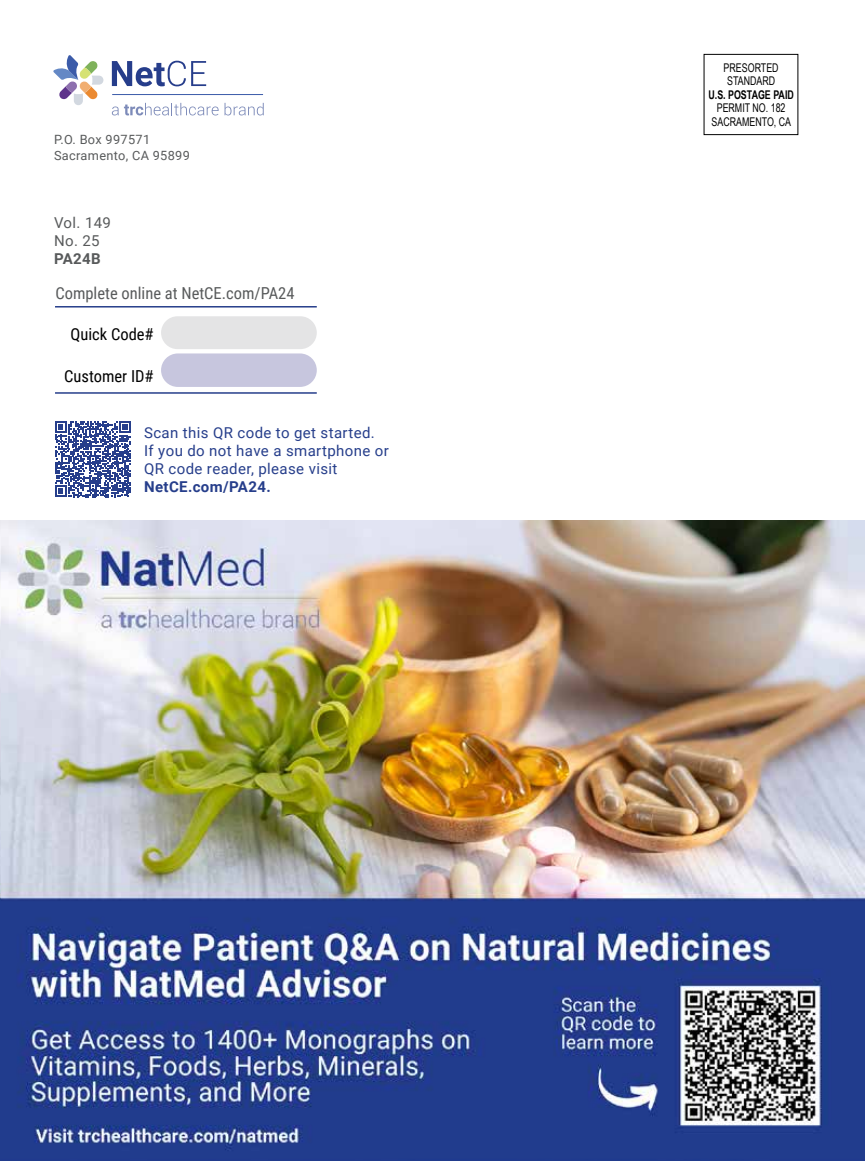
<style>
.page{position:relative;width:866px;height:1161px;background:#fff}
.page>*{position:absolute;margin:0;border:0;box-sizing:border-box;transform-origin:0 0}
.t1{font:16.5px "Roboto Condensed";color:#585a5b}
.t2{font:16.5px "Roboto Condensed";color:#000}
.t3{font:15px/18px "Roboto";letter-spacing:.025em;color:#263e8b}
.t4{font:700 15px "Roboto";letter-spacing:.025em;color:#263e8b}
.t5{font:15px/18px "Roboto";letter-spacing:.025em;color:#585a5b}
.t6{font:700 15px "Roboto";letter-spacing:.025em;color:#585a5b}
.t7{font:12.75px/15.3px "Roboto";letter-spacing:.025em;color:#585a5b}
.t8{font:12px/13.5px "Arial Narrow";color:#000;scale:.9 1}
.t9{font:700 12px "Arial Narrow";color:#000;scale:.9 1}
</style>
<div class="page">
<div style="left:703px;top:54px;width:94px;height:81px;border:1px solid #000"></div>
<div style="left:161px;top:316px;width:155px;height:33px;background:#e4e4e5;border-radius:16px"></div>
<div style="left:161px;top:353px;width:155px;height:34px;background:#c7c6de;border-radius:17px"></div>
<hr style="left:55px;top:306px;width:261px;height:2px;background:#263e8b">
<hr style="left:55px;top:392px;width:261px;height:2px;background:#263e8b">
<svg style="left:55px;top:421px;width:76px;height:76px"></svg>
<svg style="left:112px;top:103px;width:106px;height:12px"></svg>
<svg style="left:224px;top:103px;width:39px;height:12px"></svg>
<hr style="left:112px;top:94px;width:151px;height:1px;background:#3b5ba9">
<svg style="left:112px;top:61px;width:94px;height:25px"></svg>
<svg style="left:53px;top:55px;width:50px;height:50px"></svg>
<img style="left:0;top:520px;width:864px;height:640px">
<hr style="left:0;top:1160px;width:864px;height:1px;background:#213b8c">
<p class="t7" style="left:54px;top:132px;width:137px">P.O. Box 997571<br>Sacramento, CA 95899</p>
<p class="t5" style="left:54px;top:213px;width:58px">Vol. 149<br>No. 25</p>
<p class="t6" style="left:54px;top:248px;width:48px">PA24B</p>
<p class="t1" style="left:55px;top:281px;width:240px">Complete online at NetCE.com/PA24</p>
<p class="t2" style="left:70px;top:322px;width:85px">Quick Code#</p>
<p class="t2" style="left:64px;top:364px;width:91px">Customer ID#</p>
<p class="t3" style="left:144px;top:423px;width:246px">Scan this QR code to get started.<br>If you do not have a smartphone or<br>QR code reader, please visit</p>
<p class="t4" style="left:144px;top:476px;width:128px">NetCE.com/PA24.</p>
<p class="t8" style="left:723px;top:60px;width:63px">PRESORTED<br>STANDARD</p>
<p class="t9" style="left:708px;top:85px;width:96px">U.S. POSTAGE PAID</p>
<p class="t8" style="left:711px;top:101px;width:90px;text-align:center">PERMIT NO. 182<br>SACRAMENTO, CA</p>
</div>
